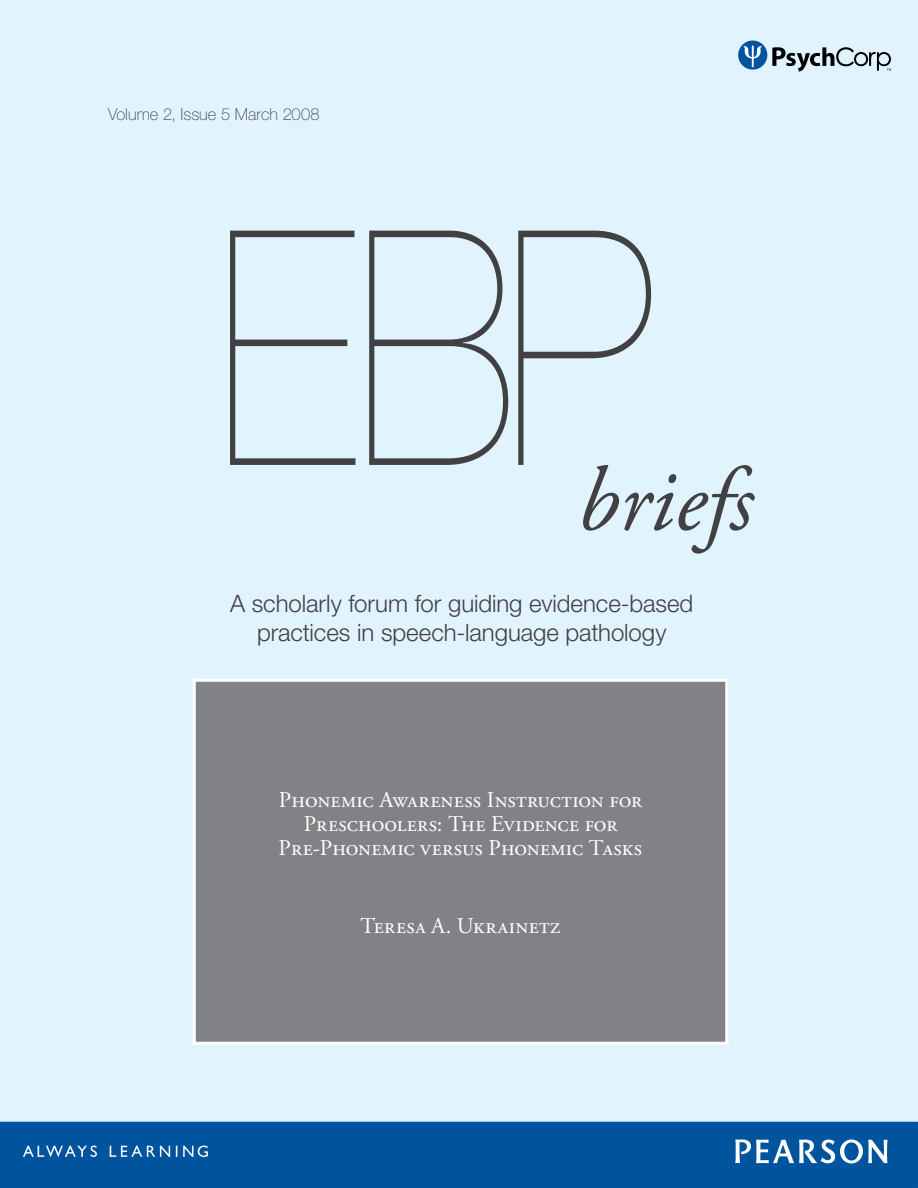
<style>
.page{position:relative;width:918px;height:1188px;background:#e1f4fd}
.page>*{position:absolute;margin:0;border:0;box-sizing:border-box;transform-origin:0 0}
.t1{font:200 328.2px "Helvetica Neue LT Std";color:#414042;scale:.8 1}
.t2{font:italic 90px "Adobe Garamond Pro";color:#414042}
.t3{font:300 24px/28.8px "Helvetica Neue LT Std";letter-spacing:-.005em;color:#414042;text-align:center}
.t4{font:22.5px/24px "Adobe Garamond Pro";letter-spacing:.01em;color:#fff;text-align:center}
.t5{font:100 16.5px "Helvetica Neue LT Std";color:#414042}
</style>
<div class="page">
<div style="left:194px;top:680px;width:533px;height:363px;background:#808285"></div>
<div style="left:193px;top:679px;width:535px;height:366px;border:3px solid #fff"></div>
<div style="left:0;top:1122px;width:918px;height:66px;background:#00549e"></div>
<svg style="left:735px;top:1140px;width:153px;height:23px"></svg>
<svg style="left:23px;top:1146px;width:185px;height:11px"></svg>
<div style="left:738px;top:41px;width:29px;height:29px;background:#00549e;border-radius:50%"></div>
<svg style="left:744px;top:45px;width:18px;height:23px"></svg>
<svg style="left:772px;top:47px;width:119px;height:25px"></svg>
<p class="t5" style="left:108px;top:104px;width:213px">Volume 2, Issue 5 March 2008</p>
<h1 class="t1" style="left:216px;top:159px;width:550px">EBP</h1>
<h2 class="t2" style="left:577px;top:447px;width:177px">briefs</h2>
<p class="t3" style="left:230px;top:589px;width:465px">A scholarly forum for guiding evidence-based practices in speech-language pathology</p>
<p class="t4" style="left:279px;top:789px;width:365px">Phonemic Awareness Instruction for<br>Preschoolers: The Evidence for<br>Pre-Phonemic versus Phonemic Tasks</p>
<p class="t4" style="left:361px;top:915px;width:201px">Teresa A. Ukrainetz</p>
</div>
